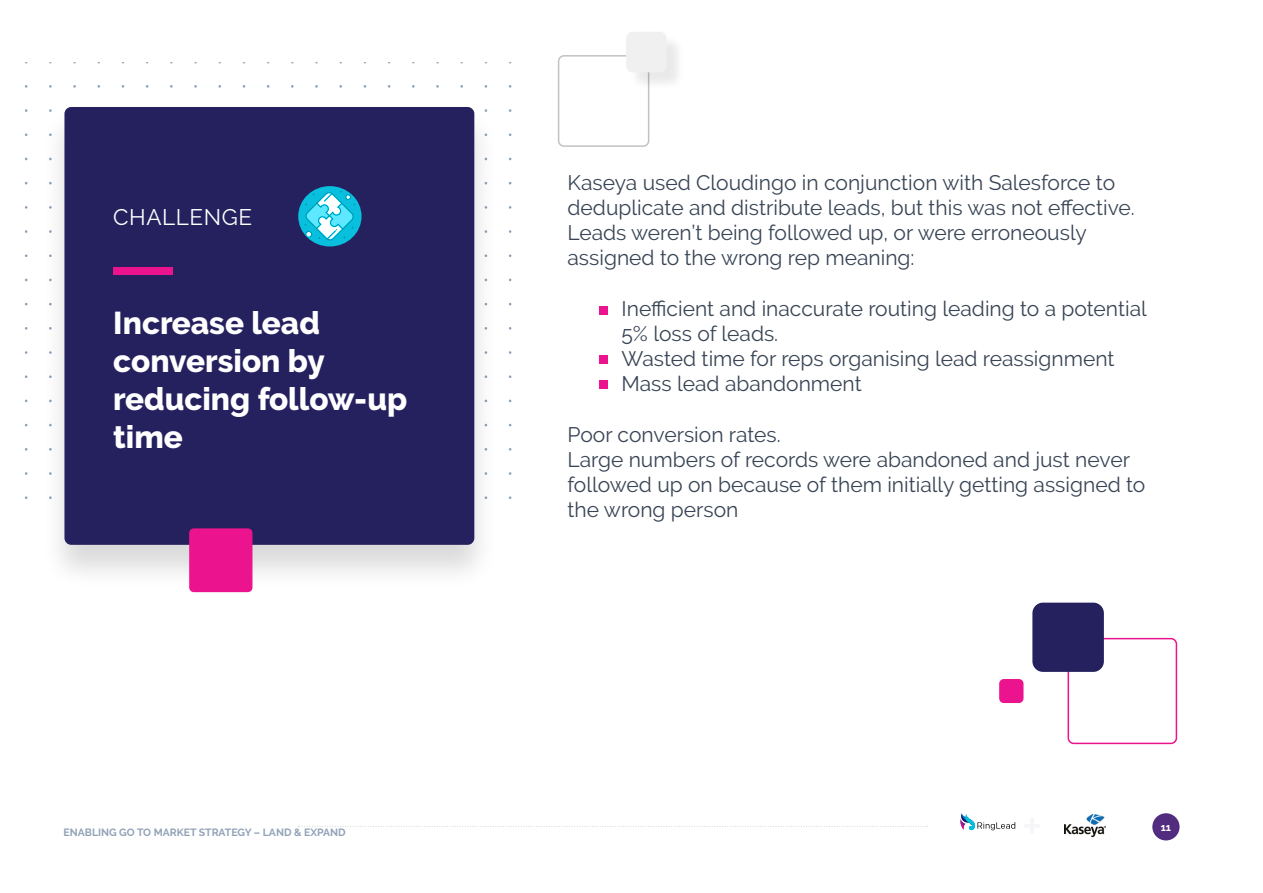
<style>
.page{position:relative;width:1263px;height:893px;background:#fff}
.page>*{position:absolute;margin:0;border:0;box-sizing:border-box;transform-origin:0 0}
.t1{font:800 31.5px/37.8px "Raleway";color:#fff}
.t2{font:22.5px "Raleway";letter-spacing:.025em;color:#fff}
.t3{font:21px/25.2px "Raleway";color:#394555}
.t4{font:700 10.5px "Raleway";color:#91a3b8}
.t5{font:700 10.5px "Raleway";color:#fff}
</style>
<div class="page">
<svg style="left:298px;top:826px;width:626px;height:1px"></svg>
<div style="left:1152px;top:813px;width:27px;height:27px;background:#522c7f;border-radius:50%"></div>
<div style="left:40px;top:104px;width:458px;height:486px;background:#000;opacity:.15"></div>
<div style="left:64px;top:107px;width:410px;height:438px;background:#25215f;border-radius:7px"></div>
<div style="left:113px;top:267px;width:60px;height:8px;background:#ec148e"></div>
<div style="left:298px;top:186px;width:63px;height:60px;background:#08c0de;border-radius:50%"></div>
<svg style="left:305px;top:191px;width:50px;height:49px"></svg>
<div style="left:599px;top:306px;width:9px;height:9px;background:#ec148e"></div>
<div style="left:599px;top:355px;width:9px;height:9px;background:#ec148e"></div>
<div style="left:599px;top:380px;width:9px;height:8px;background:#ec148e"></div>
<div style="left:1067px;top:638px;width:110px;height:106px;border:2px solid #ec148e;border-radius:5px"></div>
<div style="left:1032px;top:603px;width:72px;height:69px;background:#25215f;border-radius:11px"></div>
<div style="left:999px;top:679px;width:24px;height:24px;background:#ec148e;border-radius:5px"></div>
<div style="left:189px;top:528px;width:63px;height:64px;background:#ec148e;border-radius:5px"></div>
<div style="left:558px;top:55px;width:91px;height:92px;border:2px solid #c2c2c2;border-radius:5px"></div>
<div style="left:628px;top:34px;width:57px;height:57px;background:#000;opacity:.09"></div>
<div style="left:626px;top:32px;width:41px;height:40px;background:#f0f0f0;border-radius:7px"></div>
<img style="left:1065px;top:815px;width:40px;height:21px">
<svg style="left:960px;top:813px;width:55px;height:18px"></svg>
<p class="t2" style="left:113px;top:204px;width:140px">CHALLENGE</p>
<h1 class="t1" style="left:113px;top:305px;width:295px">Increase lead conversion by reducing follow-up time</h1>
<p class="t4" style="left:63px;top:826px;width:284px">ENABLING GO TO MARKET STRATEGY – LAND &amp; EXPAND</p>
<p class="t3" style="left:567px;top:170px;width:569px">Kaseya used Cloudingo in conjunction with Salesforce to deduplicate and distribute leads, but this was not effective.<br>Leads weren’t being followed up, or were erroneously assigned to the wrong rep meaning:</p>
<p class="t3" style="left:621px;top:296px;width:527px">Inefficient and inaccurate routing leading to a potential 5% loss of leads.<br>Wasted time for reps organising lead reassignment Mass lead abandonment</p>
<p class="t3" style="left:567px;top:422px;width:579px">Poor conversion rates.<br>Large numbers of records were abandoned and just never followed up on because of them initially getting assigned to the wrong person</p>
<p class="t5" style="left:1161px;top:821px;width:12px">11</p>
</div>
